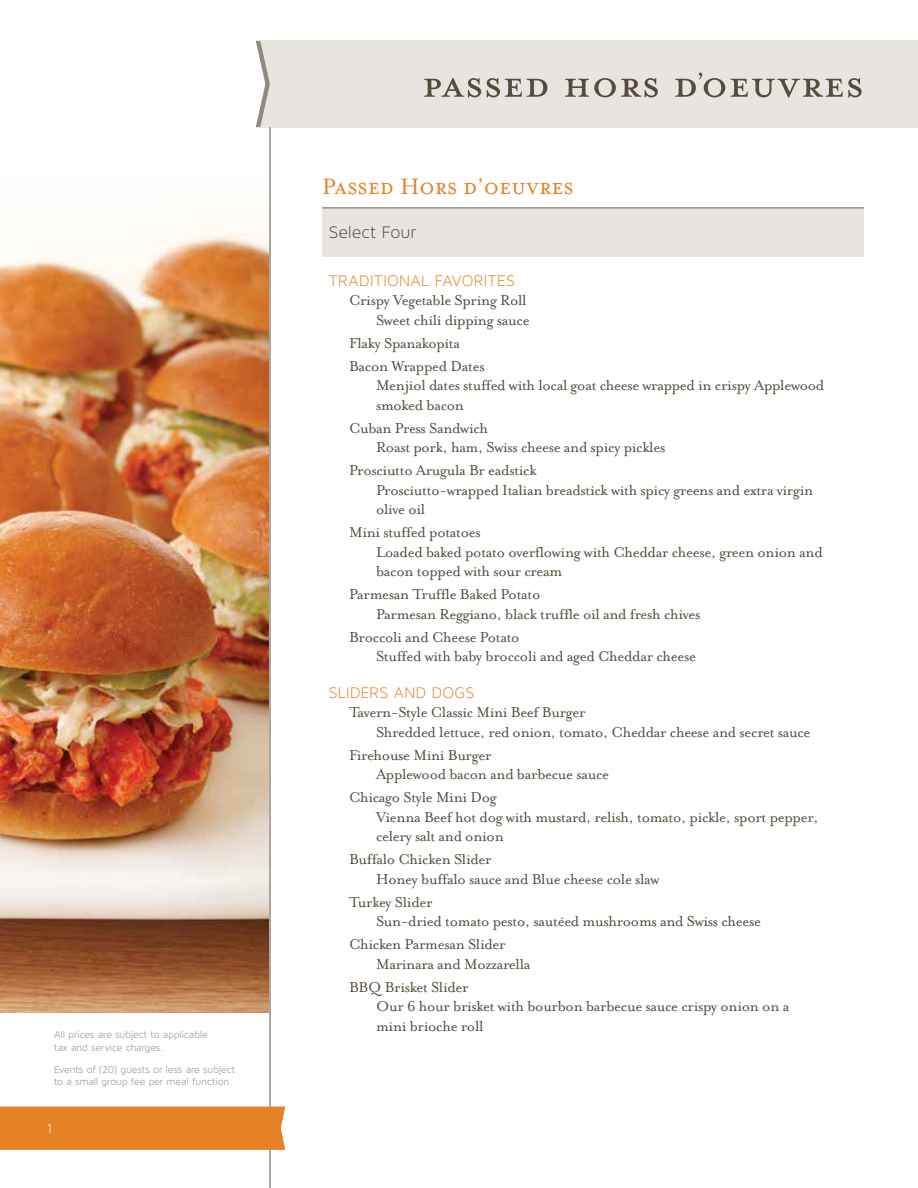
<style>
.page{position:relative;width:918px;height:1188px;background:#fff}
.page>*{position:absolute;margin:0;border:0;box-sizing:border-box;transform-origin:0 0}
.t1{font:54px "Mrs Eaves Petite Caps";color:#554c3e}
.t2{font:25.5px "Mrs Eaves Small Caps";color:#e48225}
.t3{font:18px "Maven Pro Light 300";letter-spacing:-.005em;color:#554c3e}
.t4{font:16.5px/19.5px "Mrs Eaves Roman";letter-spacing:-.02em;color:#554c3e}
.t5{font:16.5px "Maven Pro Light 300";letter-spacing:.015em;color:#e48225}
.t6{font:13.5px "Maven Pro Light 300";color:#fff}
.t7{font:10.5px/12.6px "Maven Pro Light 300";letter-spacing:-.005em;color:#928a7e}
.s1{font-size:33.3px}
</style>
<div class="page">
<hr style="left:269px;top:0;width:2px;height:1188px;background:#928a7e">
<div style="left:0;top:1107px;width:285px;height:43px;background:#e48225"></div>
<div style="left:262px;top:0;width:16px;height:74px;background:#fff"></div>
<div style="left:260px;top:41px;width:658px;height:86px;background:#e8e5e1"></div>
<div style="left:322px;top:209px;width:542px;height:47px;background:#e8e5e1"></div>
<hr style="left:322px;top:207px;width:542px;height:2px;background:#928a7e">
<img style="left:0;top:225px;width:268px;height:787px">
<p class="t7" style="left:54px;top:1029px;width:155px">All prices are subject to applicable tax and service charges.</p>
<p class="t7" style="left:54px;top:1063px;width:183px">Events of (20) guests or less are subject to a small group fee per meal function.</p>
<p class="t6" style="left:47px;top:1121px;width:7px">1</p>
<h1 class="t1" style="left:422px;top:53px;width:444px">passed hors d<span class="s1">’</span>oeuvres</h1>
<h2 class="t2" style="left:322px;top:173px;width:253px">Passed Hors d’oeuvres</h2>
<p class="t3" style="left:329px;top:222px;width:89px">Select Four</p>
<p class="t5" style="left:329px;top:271px;width:188px">TRADITIONAL FAVORITES</p>
<p class="t4" style="left:349px;top:291px;width:182px;text-align:right">Crispy Vegetable Spring Roll<br>Sweet chili dipping sauce</p>
<p class="t4" style="left:349px;top:332px;width:137px;line-height:23px">Flaky Spanakopita<br>Bacon Wrapped Dates</p>
<p class="t4" style="left:376px;top:376px;width:450px">Menjiol dates stuffed with local goat cheese wrapped in crispy Applewood smoked bacon</p>
<p class="t4" style="left:376px;top:418px;width:291px;text-indent:-27px">Cuban Press Sandwich<br>Roast pork, ham, Swiss cheese and spicy pickles</p>
<p class="t4" style="left:376px;top:461px;width:439px;text-indent:-27px">Prosciutto Arugula Br eadstick<br>Prosciutto-wrapped Italian breadstick with spicy greens and extra virgin olive oil</p>
<p class="t4" style="left:376px;top:523px;width:448px;text-indent:-27px">Mini stuffed potatoes<br>Loaded baked potato overflowing with Cheddar cheese, green onion and bacon topped with sour cream</p>
<p class="t4" style="left:376px;top:585px;width:326px;text-indent:-27px">Parmesan Truffle Baked Potato<br>Parmesan Reggiano, black truffle oil and fresh chives</p>
<p class="t4" style="left:376px;top:627px;width:321px;text-indent:-27px">Broccoli and Cheese Potato<br>Stuffed with baby broccoli and aged Cheddar cheese</p>
<p class="t5" style="left:329px;top:683px;width:147px">SLIDERS AND DOGS</p>
<p class="t4" style="left:376px;top:703px;width:436px;text-indent:-27px">Tavern-Style Classic Mini Beef Burger<br>Shredded lettuce, red onion, tomato, Cheddar cheese and secret sauce</p>
<p class="t4" style="left:376px;top:745px;width:235px;text-indent:-27px">Firehouse Mini Burger<br>Applewood bacon and barbecue sauce</p>
<p class="t4" style="left:376px;top:788px;width:444px;text-indent:-27px">Chicago Style Mini Dog<br>Vienna Beef hot dog with mustard, relish, tomato, pickle, sport pepper, celery salt and onion</p>
<p class="t4" style="left:376px;top:850px;width:285px;text-indent:-27px">Buffalo Chicken Slider<br>Honey buffalo sauce and Blue cheese cole slaw</p>
<p class="t4" style="left:376px;top:892px;width:386px;text-indent:-27px">Turkey Slider<br>Sun-dried tomato pesto, sautéed mushrooms and Swiss cheese</p>
<p class="t4" style="left:376px;top:935px;width:156px;text-indent:-27px">Chicken Parmesan Slider<br>Marinara and Mozzarella</p>
<p class="t4" style="left:376px;top:978px;width:415px;text-indent:-27px">BBQ Brisket Slider<br>Our 6 hour brisket with bourbon barbecue sauce crispy onion on a mini brioche roll</p>
</div>
